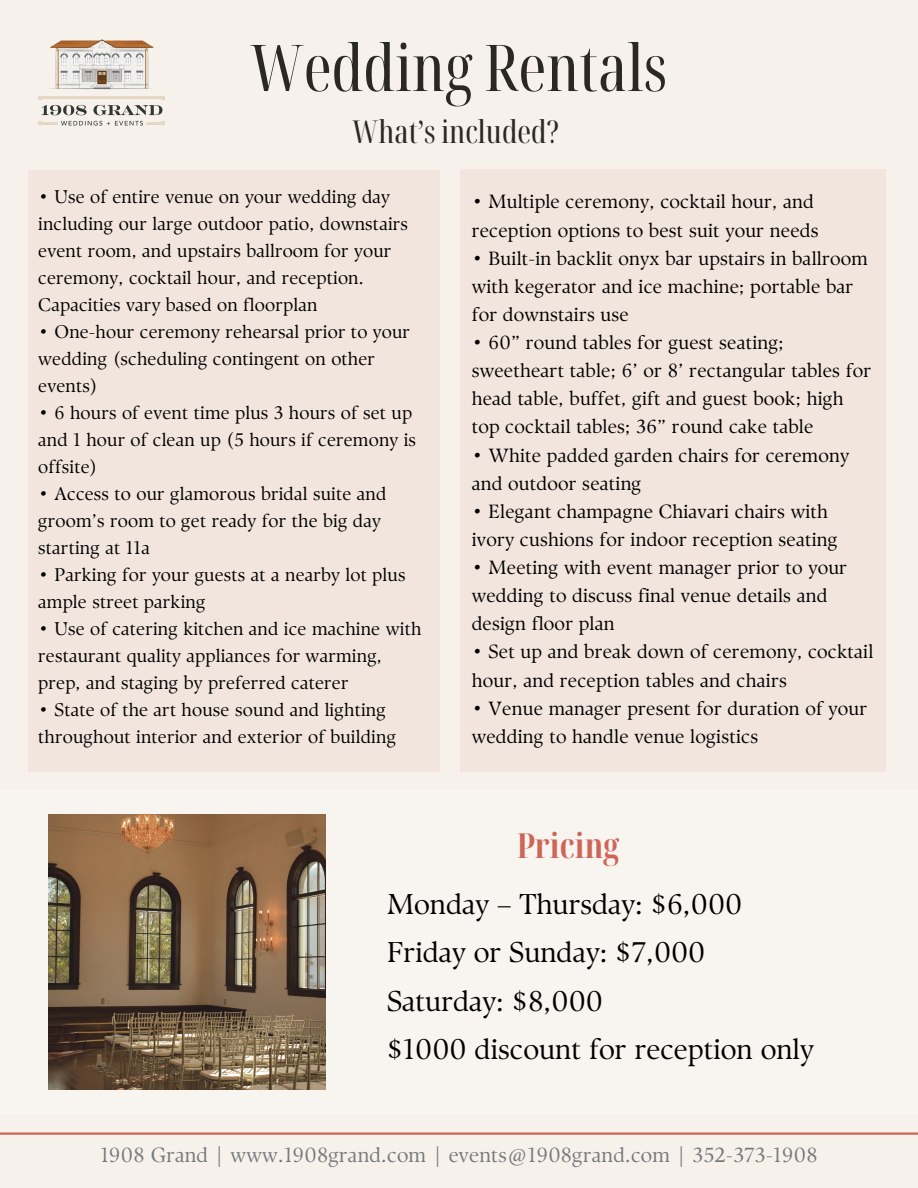
<style>
.page{position:relative;width:918px;height:1188px;background:#f6f1ea}
.page>*{position:absolute;margin:0;border:0;box-sizing:border-box;transform-origin:0 0}
.t1{font:extra-condensed 64.5px "Noto Serif Display";color:#292921}
.t2{font:700 extra-condensed 34.5px "Noto Serif Display";color:#cd6659}
.t3{font:extra-condensed 31.5px "Noto Serif Display";color:#292921}
.t4{font:28.65px/48.3px "TY Serif D";color:#000}
.t5{font:20.55px "TY Serif D";letter-spacing:.01em;color:#75797e}
.t6{font:19.05px/28.2px "TY Serif D";letter-spacing:.01em;color:#000}
.t7{font:18.3px/27px "TY Serif D";letter-spacing:.01em;color:#000}
</style>
<div class="page">
<div style="left:0;top:790px;width:918px;height:324px;background:#f8f5f0"></div>
<img style="left:49px;top:815px;width:276px;height:274px">
<hr style="left:0;top:1132px;width:918px;height:3px;background:#cd6659">
<div style="left:28px;top:170px;width:412px;height:602px;background:#f2e5dd"></div>
<div style="left:461px;top:169px;width:425px;height:603px;background:#f2e5dd"></div>
<img style="left:38px;top:39px;width:126px;height:87px">
<h1 class="t1" style="left:250px;top:22px;width:418px">Wedding Rentals</h1>
<p class="t3" style="left:352px;top:110px;width:209px">What’s included?</p>
<h3 class="t7" style="left:38px;top:183px;width:371px">• Use of entire venue on your wedding day including our large outdoor patio, downstairs event room, and upstairs ballroom for your ceremony, cocktail hour, and reception.<br>Capacities vary based on floorplan</h3>
<h5 class="t7" style="left:38px;top:318px;width:373px">• One-hour ceremony rehearsal prior to your wedding (scheduling contingent on other events)</h5>
<p class="t7" style="left:38px;top:399px;width:379px">• 6 hours of event time plus 3 hours of set up and 1 hour of clean up (5 hours if ceremony is offsite)</p>
<p class="t7" style="left:38px;top:480px;width:350px">• Access to our glamorous bridal suite and groom’s room to get ready for the big day starting at 11a</p>
<p class="t7" style="left:38px;top:561px;width:369px">• Parking for your guests at a nearby lot plus ample street parking</p>
<p class="t7" style="left:38px;top:615px;width:385px">• Use of catering kitchen and ice machine with restaurant quality appliances for warming, prep, and staging by preferred caterer</p>
<p class="t7" style="left:38px;top:696px;width:359px">• State of the art house sound and lighting throughout interior and exterior of building</p>
<h2 class="t6" style="left:472px;top:188px;width:348px">• Multiple ceremony, cocktail hour, and reception options to best suit your needs</h2>
<h2 class="t6" style="left:472px;top:244px;width:398px">• Built-in backlit onyx bar upstairs in ballroom with kegerator and ice machine; portable bar for downstairs use</h2>
<h2 class="t6" style="left:472px;top:328px;width:401px">• 60” round tables for guest seating; sweetheart table; 6’ or 8’ rectangular tables for head table, buffet, gift and guest book; high top cocktail tables; 36” round cake table</h2>
<h2 class="t6" style="left:472px;top:441px;width:379px">• White padded garden chairs for ceremony and outdoor seating</h2>
<h2 class="t6" style="left:472px;top:497px;width:368px">• Elegant champagne Chiavari chairs with ivory cushions for indoor reception seating</h2>
<h2 class="t6" style="left:472px;top:553px;width:377px">• Meeting with event manager prior to your wedding to discuss final venue details and design floor plan</h2>
<h2 class="t6" style="left:472px;top:638px;width:403px">• Set up and break down of ceremony, cocktail hour, and reception tables and chairs</h2>
<h2 class="t6" style="left:472px;top:694px;width:397px">• Venue manager present for duration of your wedding to handle venue logistics</h2>
<p class="t2" style="left:517px;top:821px;width:104px">Pricing</p>
<p class="t4" style="left:387px;top:880px;width:428px">Monday – Thursday: $6,000<br>Friday or Sunday: $7,000<br>Saturday: $8,000<br>$1000 discount for reception only</p>
<h5 class="t5" style="left:100px;top:1143px;width:719px">1908 Grand | www.1908grand.com | events@1908grand.com | 352-373-1908</h5>
</div>
